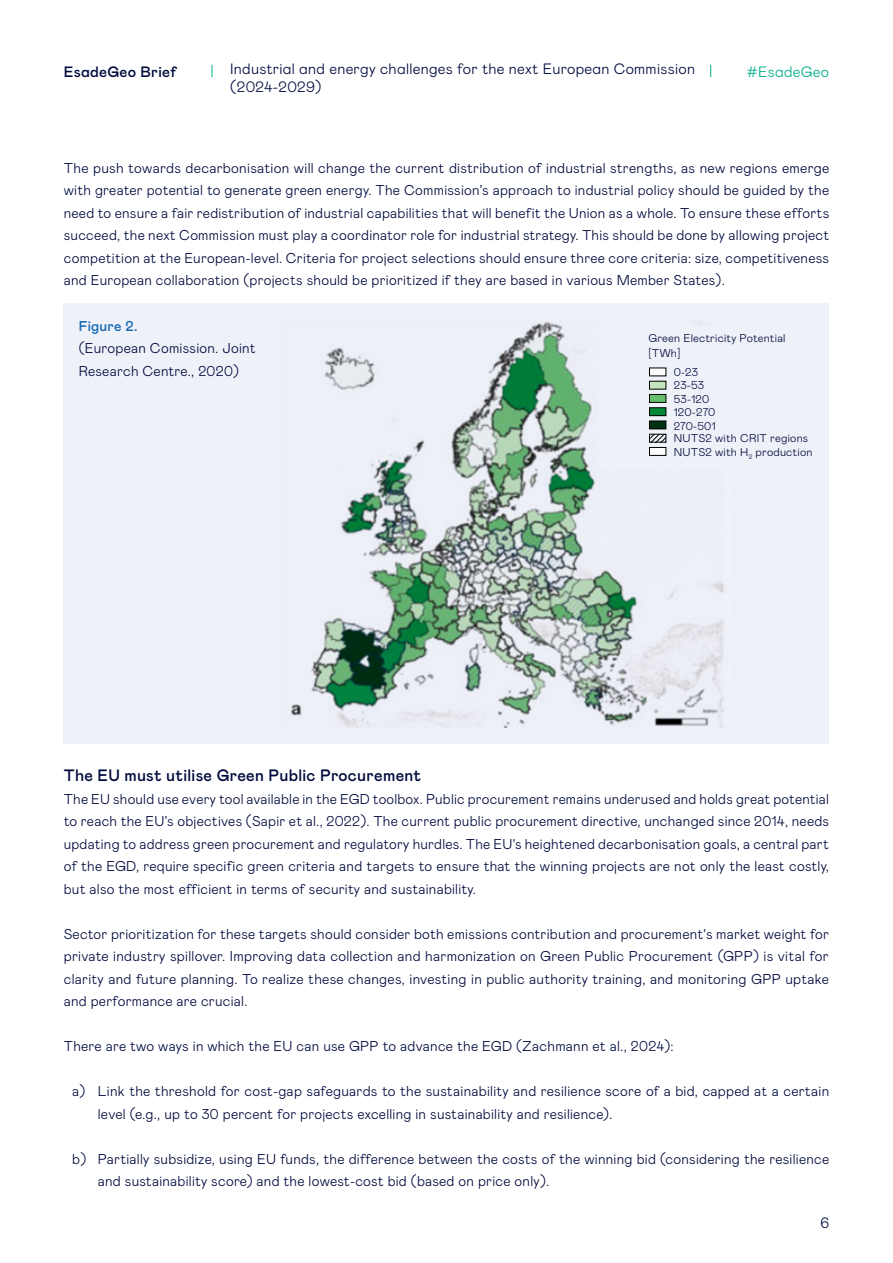
<style>
.page{position:relative;width:893px;height:1263px;background:#fff}
.page>*{position:absolute;margin:0;border:0;box-sizing:border-box;transform-origin:0 0}
.t1{font:500 16.5px "Mabry Pro";letter-spacing:.02em;color:#000b3d}
.t2{font:300 15px "Mabry Pro";letter-spacing:.02em;color:#000b3d}
.t3{font:500 15px "Mabry Pro";letter-spacing:.02em;color:#000b3d}
.t4{font:300 15px "Mabry Pro";letter-spacing:.02em;color:#00ae87}
.t5{font:300 14.25px/22.5px "Mabry Pro";letter-spacing:.02em;color:#000a3d}
.t6{font:500 14.25px "Mabry Pro";letter-spacing:.02em;color:#1268b3}
.t7{font:300 11.25px/13px "Mabry Pro";letter-spacing:.02em;color:#000a3d}
</style>
<div class="page">
<svg style="left:212px;top:65px;width:1px;height:12px"></svg>
<svg style="left:710px;top:65px;width:1px;height:12px"></svg>
<div style="left:64px;top:303px;width:765px;height:441px;background:#eff1f9"></div>
<img style="left:291px;top:322px;width:433px;height:405px">
<div style="left:649px;top:368px;width:17px;height:8px;background:#fafafa"></div>
<div style="left:649px;top:381px;width:17px;height:8px;background:#c4e4be"></div>
<div style="left:649px;top:394px;width:17px;height:8px;background:#65bf6f"></div>
<div style="left:649px;top:394px;width:17px;height:9px;border:1px solid #000"></div>
<div style="left:649px;top:408px;width:17px;height:8px;background:#008637"></div>
<div style="left:649px;top:407px;width:17px;height:9px;border:1px solid #000"></div>
<div style="left:649px;top:421px;width:17px;height:8px;background:#003112"></div>
<div style="left:649px;top:421px;width:17px;height:8px;border:1px solid #000"></div>
<svg style="left:651px;top:436px;width:13px;height:4px"></svg>
<div style="left:649px;top:434px;width:17px;height:8px;border:1px solid #000"></div>
<div style="left:649px;top:447px;width:17px;height:8px;background:#fefefe"></div>
<div style="left:649px;top:447px;width:17px;height:9px;border:1px solid #000"></div>
<p class="t3" style="left:64px;top:61px;width:114px">EsadeGeo Brief</p>
<p class="t2" style="left:230px;top:58px;width:466px">Industrial and energy challenges for the next European Commission</p>
<p class="t4" style="left:746px;top:61px;width:84px">#EsadeGeo</p>
<p class="t2" style="left:230px;top:76px;width:93px">(2024-2029)</p>
<p class="t5" style="left:64px;top:156px;width:767px;text-align:justify">The push towards decarbonisation will change the current distribution of industrial strengths, as new regions emerge with greater potential to generate green energy. The Commission’s approach to industrial policy should be guided by the need to ensure a fair redistribution of industrial capabilities that will benefit the Union as a whole. To ensure these efforts succeed, the next Commission must play a coordinator role for industrial strategy. This should be done by allowing project competition at the European-level. Criteria for project selections should ensure three core criteria: size, competitiveness and European collaboration (projects should be prioritized if they are based in various Member States).</p>
<p class="t6" style="left:79px;top:315px;width:60px">Figure 2.</p>
<p class="t5" style="left:79px;top:336px;width:178px">(European Comission. Joint<br>Research Centre., 2020)</p>
<p class="t7" style="left:648px;top:330px;width:139px;line-height:15.3px">Green Electricity Potential [TWh]</p>
<p class="t7" style="left:674px;top:365px;width:26px">0-23</p>
<p class="t7" style="left:674px;top:391px;width:37px">53-120</p>
<p class="t7" style="left:674px;top:378px;width:32px">23-53</p>
<p class="t7" style="left:674px;top:405px;width:140px">120-270<br>270-501<br>NUTS2 with CRIT regions<br>NUTS2 with H<sub>2</sub> production</p>
<p class="t1" style="left:64px;top:764px;width:359px">The EU must utilise Green Public Procurement</p>
<p class="t5" style="left:64px;top:787px;width:767px;text-align:justify">The EU should use every tool available in the EGD toolbox. Public procurement remains underused and holds great potential to reach the EU’s objectives (Sapir et al., 2022). The current public procurement directive, unchanged since 2014, needs updating to address green procurement and regulatory hurdles. The EU's heightened decarbonisation goals, a central part of the EGD, require specific green criteria and targets to ensure that the winning projects are not only the least costly, but also the most efficient in terms of security and sustainability.</p>
<p class="t5" style="left:64px;top:922px;width:767px;text-align:justify">Sector prioritization for these targets should consider both emissions contribution and procurement's market weight for private industry spillover. Improving data collection and harmonization on Green Public Procurement (GPP) is vital for clarity and future planning. To realize these changes, investing in public authority training, and monitoring GPP uptake and performance are crucial.</p>
<p class="t5" style="left:64px;top:1034px;width:611px">There are two ways in which the EU can use GPP to advance the EGD (Zachmann et al., 2024):</p>
<p class="t5" style="left:98px;top:1079px;width:733px;text-indent:-26px">a) Link the threshold for cost-gap safeguards to the sustainability and resilience score of a bid, capped at a certain level (e.g., up to 30 percent for projects excelling in sustainability and resilience).</p>
<p class="t5" style="left:98px;top:1147px;width:733px;text-indent:-26px">b) Partially subsidize, using EU funds, the difference between the costs of the winning bid (considering the resilience and sustainability score) and the lowest-cost bid (based on price only).</p>
<p class="t2" style="left:820px;top:1212px;width:10px">6</p>
</div>
